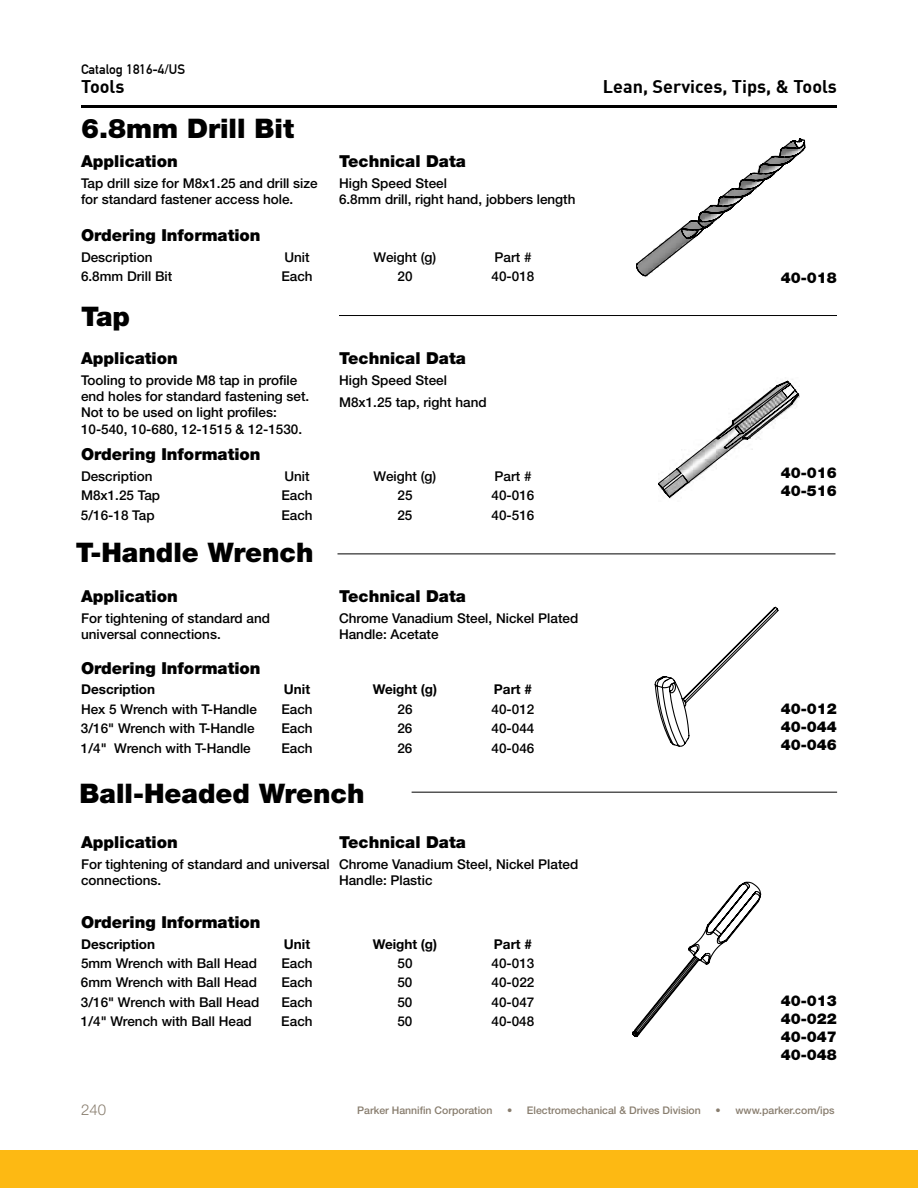
<style>
.page{position:relative;width:918px;height:1188px;background:#fff}
.page>*{position:absolute;margin:0;border:0;box-sizing:border-box;transform-origin:0 0}
.t1{font:900 27px "Helvetica Neue LT Std";color:#000}
.t2{font:700 18px "DIN";color:#000}
.t3{font:900 16.5px "Helvetica Neue LT Std";color:#000}
.t4{font:900 15px/18px "Helvetica Neue LT Std";color:#000;text-align:justify}
.t5{font:300 15px "Helvetica Neue LT Std";color:#887d6e}
.t6{font:500 13.5px/16.2px "Helvetica Neue LT Std";color:#000}
.t7{font:700 13.5px "Helvetica Neue LT Std";color:#000}
.t8{font:500 13.5px "DIN Mittelschrift";color:#000}
.t9{font:500 10.5px "Helvetica Neue LT Std";color:#887d6e}
</style>
<div class="page">
<div style="left:0;top:1150px;width:918px;height:38px;background:#fdb913"></div>
<hr style="left:81px;top:105px;width:756px;height:3px;background:#000">
<hr style="left:339px;top:315px;width:498px;height:1px;background:#000">
<hr style="left:412px;top:792px;width:425px;height:1px;background:#000">
<hr style="left:338px;top:554px;width:498px;height:1px;background:#000">
<svg style="left:658px;top:379px;width:142px;height:120px"></svg>
<svg style="left:636px;top:138px;width:170px;height:139px"></svg>
<svg style="left:632px;top:881px;width:130px;height:156px"></svg>
<svg style="left:654px;top:606px;width:125px;height:141px"></svg>
<p class="t8" style="left:81px;top:61px;width:106px">Catalog 1816-4/US</p>
<h2 class="t2" style="left:81px;top:75px;width:45px">Tools</h2>
<h1 class="t1" style="left:81px;top:112px;width:215px">6.8mm Drill Bit</h1>
<p class="t3" style="left:81px;top:151px;width:98px">Application</p>
<p class="t6" style="left:81px;top:175px;width:238px">Tap drill size for M8x1.25 and drill size for standard fastener access hole.</p>
<p class="t3" style="left:81px;top:225px;width:181px">Ordering Information</p>
<p class="t6" style="left:81px;top:249px;width:73px">Description</p>
<p class="t6" style="left:284px;top:249px;width:27px">Unit</p>
<p class="t6" style="left:374px;top:249px;width:64px">Weight (g)</p>
<p class="t6" style="left:494px;top:249px;width:39px">Part #</p>
<p class="t6" style="left:81px;top:268px;width:93px">6.8mm Drill Bit</p>
<p class="t6" style="left:281px;top:268px;width:33px">Each</p>
<p class="t6" style="left:397px;top:268px;width:17px">20</p>
<p class="t6" style="left:492px;top:268px;width:44px">40-018</p>
<p class="t3" style="left:339px;top:151px;width:128px">Technical Data</p>
<p class="t6" style="left:339px;top:175px;width:238px">High Speed Steel<br>6.8mm drill, right hand, jobbers length</p>
<h1 class="t1" style="left:81px;top:300px;width:51px">Tap</h1>
<p class="t3" style="left:81px;top:349px;width:98px">Application</p>
<p class="t6" style="left:81px;top:372px;width:230px">Tooling to provide M8 tap in profile end holes for standard fastening set.<br>Not to be used on light profiles:<br>10-540, 10-680, 12-1515 &amp; 12-1530.</p>
<p class="t3" style="left:339px;top:349px;width:128px">Technical Data</p>
<p class="t6" style="left:339px;top:369px;width:149px;line-height:21.6px">High Speed Steel<br>M8x1.25 tap, right hand</p>
<p class="t3" style="left:81px;top:444px;width:181px">Ordering Information</p>
<p class="t6" style="left:81px;top:468px;width:73px">Description</p>
<p class="t6" style="left:284px;top:468px;width:27px">Unit</p>
<p class="t6" style="left:374px;top:468px;width:64px">Weight (g)</p>
<p class="t6" style="left:494px;top:468px;width:39px">Part #</p>
<p class="t6" style="left:81px;top:487px;width:81px">M8x1.25 Tap</p>
<p class="t6" style="left:281px;top:487px;width:33px">Each</p>
<p class="t6" style="left:397px;top:487px;width:17px">25</p>
<p class="t6" style="left:492px;top:487px;width:44px">40-016</p>
<p class="t6" style="left:81px;top:507px;width:75px">5/16-18 Tap</p>
<p class="t6" style="left:281px;top:507px;width:33px">Each</p>
<p class="t6" style="left:397px;top:507px;width:17px">25</p>
<p class="t6" style="left:492px;top:507px;width:44px">40-516</p>
<h1 class="t1" style="left:76px;top:536px;width:239px">T-Handle Wrench</h1>
<p class="t3" style="left:81px;top:587px;width:98px">Application</p>
<p class="t6" style="left:81px;top:610px;width:191px">For tightening of standard and universal connections.</p>
<p class="t3" style="left:81px;top:658px;width:181px">Ordering Information</p>
<p class="t7" style="left:81px;top:681px;width:76px">Description</p>
<p class="t7" style="left:284px;top:681px;width:28px">Unit</p>
<p class="t7" style="left:373px;top:681px;width:66px">Weight (g)</p>
<p class="t7" style="left:494px;top:681px;width:40px">Part #</p>
<p class="t6" style="left:81px;top:701px;width:178px">Hex 5 Wrench with T-Handle</p>
<p class="t6" style="left:281px;top:701px;width:33px">Each</p>
<p class="t6" style="left:397px;top:701px;width:17px">26</p>
<p class="t6" style="left:492px;top:701px;width:44px">40-012</p>
<p class="t6" style="left:81px;top:720px;width:175px">3/16" Wrench with T-Handle</p>
<p class="t6" style="left:281px;top:720px;width:33px">Each</p>
<p class="t6" style="left:397px;top:720px;width:17px">26</p>
<p class="t6" style="left:492px;top:720px;width:44px">40-044</p>
<p class="t6" style="left:81px;top:740px;width:171px">1/4" Wrench with T-Handle</p>
<p class="t6" style="left:281px;top:740px;width:33px">Each</p>
<p class="t6" style="left:397px;top:740px;width:17px">26</p>
<p class="t6" style="left:492px;top:740px;width:44px">40-046</p>
<p class="t3" style="left:339px;top:587px;width:128px">Technical Data</p>
<p class="t6" style="left:339px;top:610px;width:241px">Chrome Vanadium Steel, Nickel Plated<br>Handle: Acetate</p>
<h1 class="t1" style="left:80px;top:778px;width:287px">Ball-Headed Wrench</h1>
<p class="t3" style="left:339px;top:833px;width:128px">Technical Data</p>
<p class="t6" style="left:339px;top:856px;width:241px">Chrome Vanadium Steel, Nickel Plated<br>Handle: Plastic</p>
<p class="t3" style="left:81px;top:833px;width:98px">Application</p>
<p class="t6" style="left:81px;top:856px;width:250px">For tightening of standard and universal connections.</p>
<p class="t3" style="left:81px;top:912px;width:181px">Ordering Information</p>
<p class="t7" style="left:81px;top:935px;width:76px">Description</p>
<p class="t7" style="left:284px;top:935px;width:28px">Unit</p>
<p class="t7" style="left:373px;top:935px;width:66px">Weight (g)</p>
<p class="t7" style="left:494px;top:935px;width:40px">Part #</p>
<p class="t6" style="left:81px;top:955px;width:178px">5mm Wrench with Ball Head</p>
<p class="t6" style="left:281px;top:955px;width:33px">Each</p>
<p class="t6" style="left:397px;top:955px;width:17px">50</p>
<p class="t6" style="left:492px;top:955px;width:44px">40-013</p>
<p class="t6" style="left:81px;top:974px;width:178px">6mm Wrench with Ball Head</p>
<p class="t6" style="left:281px;top:974px;width:33px">Each</p>
<p class="t6" style="left:397px;top:974px;width:17px">50</p>
<p class="t6" style="left:492px;top:974px;width:44px">40-022</p>
<p class="t6" style="left:81px;top:994px;width:180px">3/16" Wrench with Ball Head</p>
<p class="t6" style="left:281px;top:994px;width:33px">Each</p>
<p class="t6" style="left:397px;top:994px;width:17px">50</p>
<p class="t6" style="left:492px;top:994px;width:44px">40-047</p>
<p class="t6" style="left:81px;top:1013px;width:172px">1/4" Wrench with Ball Head</p>
<p class="t6" style="left:281px;top:1013px;width:33px">Each</p>
<p class="t6" style="left:397px;top:1013px;width:17px">50</p>
<p class="t6" style="left:492px;top:1013px;width:44px">40-048</p>
<h2 class="t2" style="left:603px;top:74px;width:236px">Lean, Services, Tips, &amp; Tools</h2>
<p class="t4" style="left:781px;top:268px;width:58px">40-018</p>
<p class="t4" style="left:781px;top:464px;width:58px">40-016<br>40-516</p>
<p class="t4" style="left:781px;top:699px;width:58px">40-012<br>40-044<br>40-046</p>
<p class="t4" style="left:781px;top:992px;width:58px">40-013<br>40-022<br>40-047<br>40-048</p>
<p class="t5" style="left:81px;top:1101px;width:27px">240</p>
<p class="t9" style="left:357px;top:1105px;width:137px">Parker Hannifin Corporation</p>
<p class="t9" style="left:507px;top:1105px;width:195px">• Electromechanical &amp; Drives Division</p>
<p class="t9" style="left:716px;top:1105px;width:121px">• www.parker.com/ips</p>
</div>
